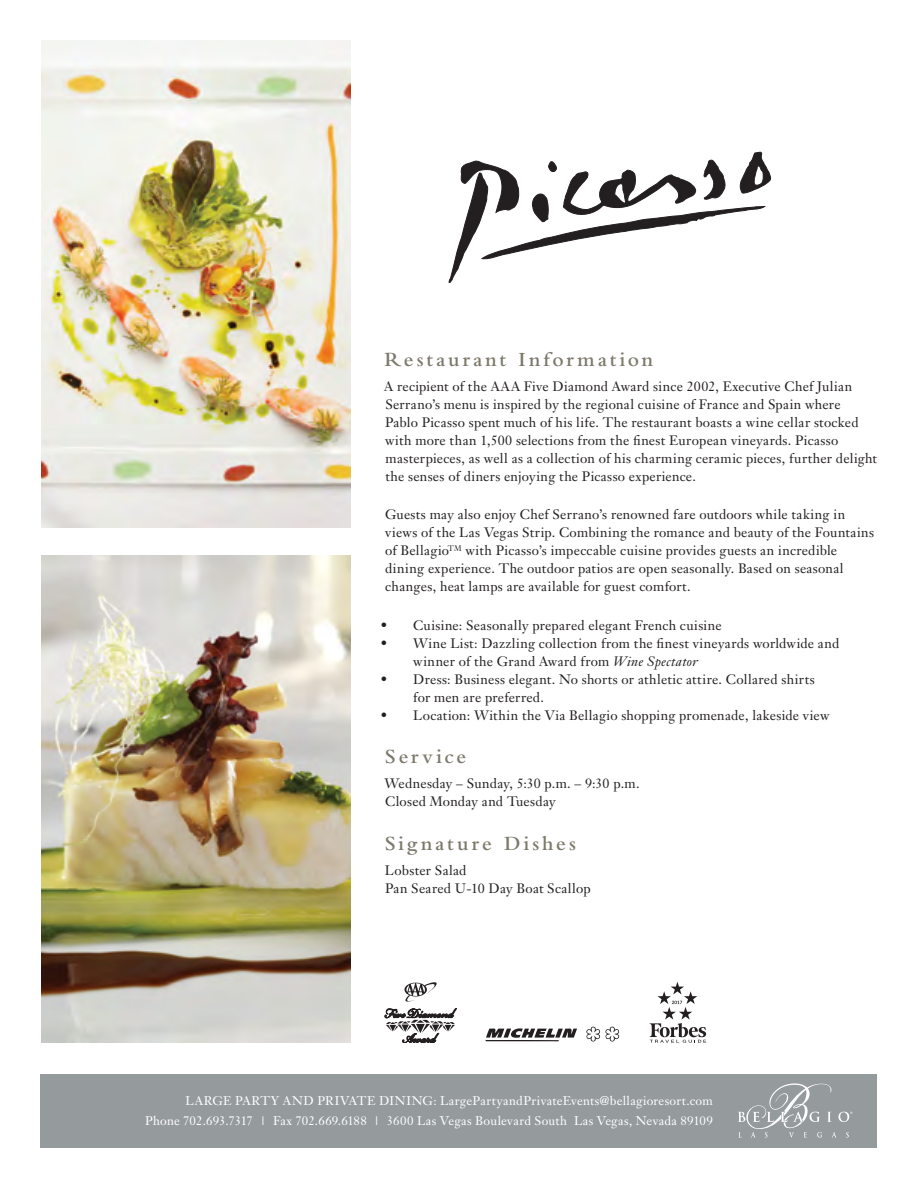
<style>
.page{position:relative;width:918px;height:1188px;background:#fff}
.page>*{position:absolute;margin:0;border:0;box-sizing:border-box;transform-origin:0 0}
.t1{font:600 21px "Bembo Std";letter-spacing:.135em;color:#7c796b}
.t2{font:13.5px/18px "Janson Text LT Std";letter-spacing:.02em;color:#231f20}
.t3{font:12.45px/19.5px "Janson Text LT Std";letter-spacing:.02em;color:#fff;text-align:right}
.s1{font-style:italic}
</style>
<div class="page">
<div style="left:40px;top:1074px;width:838px;height:74px;background:#959b9d"></div>
<svg style="left:738px;top:1083px;width:114px;height:55px"></svg>
<img style="left:41px;top:556px;width:309px;height:487px">
<img style="left:41px;top:40px;width:309px;height:488px">
<svg style="left:586px;top:1026px;width:34px;height:16px"></svg>
<svg style="left:486px;top:1028px;width:91px;height:14px"></svg>
<svg style="left:650px;top:982px;width:56px;height:61px"></svg>
<svg style="left:404px;top:982px;width:33px;height:20px"></svg>
<svg style="left:385px;top:1008px;width:72px;height:35px"></svg>
<svg style="left:449px;top:152px;width:322px;height:131px"></svg>
<h1 class="t1" style="left:385px;top:348px;width:270px">Restaurant Information</h1>
<p class="t2" style="left:384px;top:377px;width:494px">A recipient of the AAA Five Diamond Award since 2002, Executive Chef Julian Serrano’s menu is inspired by the regional cuisine of France and Spain where<br>Pablo Picasso spent much of his life. The restaurant boasts a wine cellar stocked with more than 1,500 selections from the finest European vineyards. Picasso masterpieces, as well as a collection of his charming ceramic pieces, further delight the senses of diners enjoying the Picasso experience.</p>
<p class="t2" style="left:385px;top:506px;width:491px">Guests may also enjoy Chef Serrano’s renowned fare outdoors while taking in views of the Las Vegas Strip. Combining the romance and beauty of the Fountains of Bellagio<sup>TM</sup> with Picasso’s impeccable cuisine provides guests an incredible dining experience. The outdoor patios are open seasonally. Based on seasonal changes, heat lamps are available for guest comfort.</p>
<p class="t2" style="left:380px;top:616px;width:343px">• Cuisine: Seasonally prepared elegant French cuisine</p>
<p class="t2" style="left:413px;top:634px;width:428px;text-indent:-33px">• Wine List: Dazzling collection from the finest vineyards worldwide and winner of the Grand Award from <span class="s1">Wine Spectator</span></p>
<p class="t2" style="left:413px;top:670px;width:403px;text-indent:-33px">• Dress: Business elegant. No shorts or athletic attire. Collared shirts for men are preferred.</p>
<p class="t2" style="left:380px;top:706px;width:451px">• Location: Within the Via Bellagio shopping promenade, lakeside view</p>
<h1 class="t1" style="left:385px;top:745px;width:83px">Service</h1>
<p class="t2" style="left:384px;top:775px;width:257px">Wednesday – Sunday, 5:30 p.m. – 9:30 p.m.<br>Closed Monday and Tuesday</p>
<h1 class="t1" style="left:385px;top:832px;width:193px">Signature Dishes</h1>
<p class="t2" style="left:385px;top:861px;width:207px">Lobster Salad<br>Pan Seared U-10 Day Boat Scallop</p>
<p class="t3" style="left:145px;top:1091px;width:569px">LARGE PARTY AND PRIVATE DINING: LargePartyandPrivateEvents@bellagioresort.com<br>Phone 702.693.7317 | Fax 702.669.6188 | 3600 Las Vegas Boulevard South Las Vegas, Nevada 89109</p>
</div>
